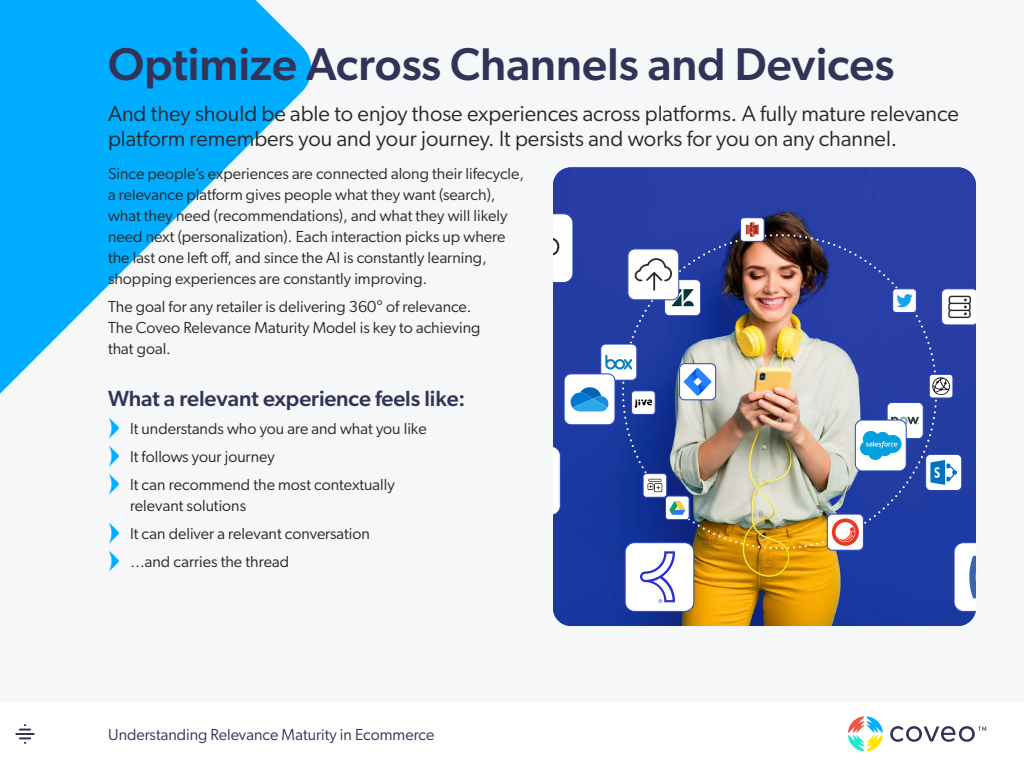
<style>
.page{position:relative;width:1024px;height:768px;background:#fff}
.page>*{position:absolute;margin:0;border:0;box-sizing:border-box;transform-origin:0 0}
.t1{font:500 46px "Gibson";color:#333357}
.t2{font:22px/25px "Gibson";color:#282829}
.t3{font:500 22px "Gibson";letter-spacing:-.005em;color:#333357}
.t4{font:16px/21px "Gibson";color:#282829}
.t5{font:16px "Gibson";color:#333357}
.s1{font-family:"Coveo Glyphs";font-size:32px;color:#00adff}
</style>
<div class="page">
<div style="left:0;top:0;width:1024px;height:702px;background:#f6f7f9"></div>
<svg style="left:890px;top:726px;width:96px;height:16px"></svg>
<svg style="left:848px;top:716px;width:35px;height:35px"></svg>
<svg style="left:16px;top:724px;width:18px;height:20px"></svg>
<svg style="left:0;top:0;width:312px;height:394px;fill:#00adff"></svg>
<img style="left:553px;top:167px;width:423px;height:459px">
<div style="left:625px;top:543px;width:69px;height:68px;background:#fff;border-radius:9px"></div>
<div style="left:625px;top:542px;width:69px;height:70px;border:1px solid #2c45b9;border-radius:9px"></div>
<img style="left:621px;top:231px;width:317px;height:321px">
<div style="left:887px;top:402px;width:36px;height:37px;background:#fff;border-radius:5px"></div>
<div style="left:887px;top:402px;width:37px;height:37px;border:1px solid #2c45b9;border-radius:5px"></div>
<div style="left:926px;top:454px;width:36px;height:36px;background:#fff;border-radius:5px"></div>
<div style="left:925px;top:454px;width:37px;height:37px;border:1px solid #2c45b9;border-radius:5px"></div>
<div style="left:827px;top:514px;width:36px;height:36px;background:#fff;border-radius:5px"></div>
<div style="left:827px;top:514px;width:37px;height:37px;border:1px solid #2c45b9;border-radius:5px"></div>
<div style="left:893px;top:289px;width:23px;height:23px;background:#fff;border-radius:3px"></div>
<div style="left:892px;top:288px;width:25px;height:25px;border:1px solid #2c45b9;border-radius:3px"></div>
<div style="left:929px;top:374px;width:24px;height:24px;background:#fff;border-radius:3px"></div>
<div style="left:929px;top:374px;width:24px;height:25px;border:1px solid #2c45b9;border-radius:3px"></div>
<div style="left:666px;top:496px;width:23px;height:24px;background:#fff;border-radius:3px"></div>
<div style="left:665px;top:496px;width:25px;height:24px;border:1px solid #2c45b9;border-radius:3px"></div>
<div style="left:643px;top:474px;width:24px;height:23px;background:#fff;border-radius:3px"></div>
<div style="left:643px;top:473px;width:24px;height:25px;border:1px solid #2c45b9;border-radius:3px"></div>
<div style="left:632px;top:391px;width:23px;height:23px;background:#fff;border-radius:3px"></div>
<div style="left:631px;top:390px;width:25px;height:25px;border:1px solid #2c45b9;border-radius:3px"></div>
<div style="left:741px;top:218px;width:23px;height:23px;background:#fff;border-radius:3px"></div>
<div style="left:740px;top:217px;width:25px;height:25px;border:1px solid #2c45b9;border-radius:3px"></div>
<div style="left:628px;top:249px;width:51px;height:51px;background:#fff;border-radius:7px"></div>
<div style="left:627px;top:248px;width:52px;height:52px;border:1px solid #2c45b9;border-radius:7px"></div>
<div style="left:601px;top:344px;width:36px;height:36px;background:#fff;border-radius:5px"></div>
<div style="left:600px;top:344px;width:37px;height:37px;border:1px solid #2c45b9;border-radius:5px"></div>
<div style="left:680px;top:364px;width:36px;height:36px;background:#fff;border-radius:5px"></div>
<div style="left:679px;top:363px;width:37px;height:37px;border:1px solid #2c45b9;border-radius:5px"></div>
<div style="left:564px;top:374px;width:51px;height:51px;background:#fff;border-radius:7px"></div>
<div style="left:564px;top:373px;width:52px;height:52px;border:1px solid #2c45b9;border-radius:7px"></div>
<svg style="left:684px;top:367px;width:28px;height:29px"></svg>
<svg style="left:941px;top:288px;width:35px;height:37px"></svg>
<svg style="left:896px;top:294px;width:17px;height:13px"></svg>
<svg style="left:635px;top:258px;width:59px;height:48px"></svg>
<svg style="left:635px;top:399px;width:17px;height:9px"></svg>
<svg style="left:891px;top:417px;width:28px;height:7px"></svg>
<svg style="left:832px;top:518px;width:27px;height:28px"></svg>
<svg style="left:605px;top:355px;width:27px;height:15px"></svg>
<svg style="left:746px;top:222px;width:13px;height:15px"></svg>
<svg style="left:669px;top:501px;width:16px;height:14px"></svg>
<svg style="left:553px;top:213px;width:20px;height:70px"></svg>
<svg style="left:571px;top:387px;width:38px;height:24px"></svg>
<svg style="left:647px;top:479px;width:15px;height:13px"></svg>
<svg style="left:640px;top:551px;width:35px;height:52px"></svg>
<svg style="left:954px;top:542px;width:22px;height:70px"></svg>
<svg style="left:932px;top:377px;width:18px;height:18px"></svg>
<div style="left:855px;top:420px;width:51px;height:51px;background:#fff;border-radius:7px"></div>
<div style="left:855px;top:420px;width:52px;height:51px;border:1px solid #2c45b9;border-radius:7px"></div>
<svg style="left:860px;top:431px;width:42px;height:29px"></svg>
<svg style="left:930px;top:460px;width:27px;height:25px"></svg>
<svg style="left:553px;top:446px;width:8px;height:70px"></svg>
<h1 class="t1" style="left:108px;top:36px;width:788px">Optimize Across Channels and Devices</h1>
<h2 class="t2" style="left:108px;top:100px;width:852px">And they should be able to enjoy those experiences across platforms. A fully mature relevance platform remembers you and your journey. It persists and works for you on any channel.</h2>
<p class="t4" style="left:108px;top:163px;width:418px">Since people’s experiences are connected along their lifecycle, a relevance platform gives people what they want (search), what they need (recommendations), and what they will likely need next (personalization). Each interaction picks up where the last one left off, and since the AI is constantly learning, shopping experiences are constantly improving.</p>
<p class="t4" style="left:108px;top:295px;width:374px">The goal for any retailer is delivering 360° of relevance.<br>The Coveo Relevance Maturity Model is key to achieving that goal.</p>
<h2 class="t3" style="left:108px;top:385px;width:359px">What a relevant experience feels like:</h2>
<p class="t4" style="left:108px;top:414px;width:320px;line-height:28px"><span class="s1">A</span> It understands who you are and what you like<br><span class="s1">A</span> It follows your journey<br><span class="s1">A</span> It can recommend the most contextually</p>
<p class="t4" style="left:108px;top:491px;width:263px;line-height:28px;text-indent:22px">relevant solutions<br><span class="s1">A</span> It can deliver a relevant conversation<br><span class="s1">A</span> …and carries the thread</p>
<p class="t5" style="left:108px;top:724px;width:328px">Understanding Relevance Maturity in Ecommerce</p>
</div>
